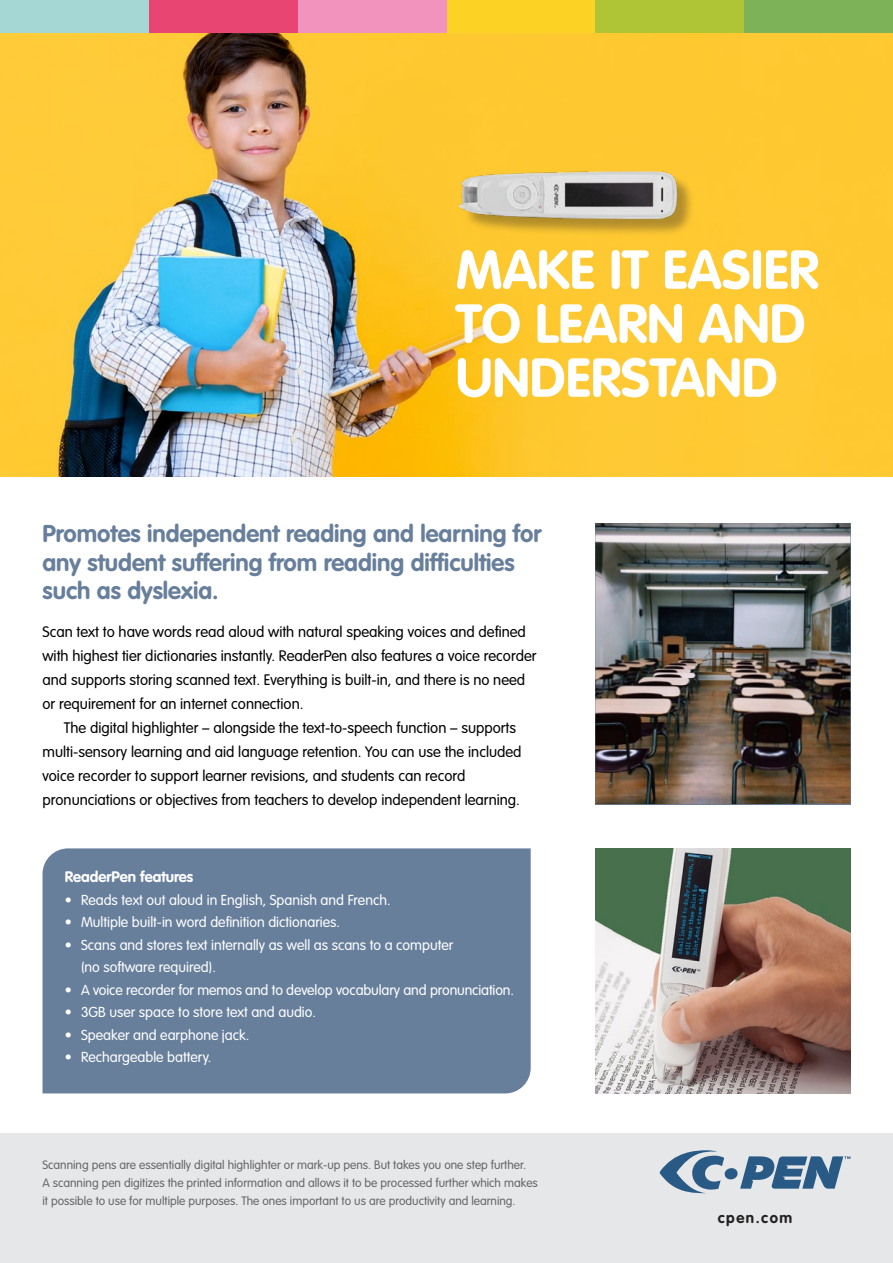
<style>
.page{position:relative;width:893px;height:1263px;background:#fff}
.page>*{position:absolute;margin:0;border:0;box-sizing:border-box;transform-origin:0 0}
.t1{font:700 54px/54px "VAG Rounded";color:#fff}
.t2{font:700 24px/28.8px "VAG Rounded";color:#687f9c}
.t3{font:300 15px/24px "VAG Rounded";color:#000}
.t4{font:700 15px "VAG Rounded";color:#fff}
.t5{font:700 15px "VAG Rounded";letter-spacing:.1em;color:#231f20}
.t6{font:300 14.25px/22.5px "VAG Rounded";color:#fff}
.t7{font:300 12px/18px "VAG Rounded";color:#666}
</style>
<div class="page">
<div style="left:43px;top:848px;width:488px;height:245px;background:#687f9c"></div>
<img style="left:0;top:32px;width:133px;height:444px">
<img style="left:133px;top:32px;width:760px;height:444px">
<div style="left:462px;top:174px;width:232px;height:63px;background:#231f20;opacity:.35"></div>
<img style="left:446px;top:165px;width:251px;height:60px">
<img style="left:595px;top:848px;width:255px;height:245px">
<div style="left:0;top:1133px;width:893px;height:130px;background:#e6e7e9"></div>
<img style="left:595px;top:523px;width:255px;height:281px">
<svg style="left:660px;top:1150px;width:190px;height:43px"></svg>
<div style="left:149px;top:0;width:149px;height:32px;background:#e94573"></div>
<div style="left:446px;top:0;width:149px;height:32px;background:#fcd225"></div>
<div style="left:595px;top:0;width:149px;height:32px;background:#afc536"></div>
<div style="left:744px;top:0;width:149px;height:32px;background:#7eb259"></div>
<div style="left:298px;top:0;width:148px;height:32px;background:#f293be"></div>
<div style="left:0;top:0;width:149px;height:32px;background:#a5d7d5"></div>
<h1 class="t1" style="left:456px;top:247px;width:364px">MAKE IT EASIER<br>TO LEARN AND<br>UNDERSTAND</h1>
<h2 class="t2" style="left:43px;top:521px;width:500px">Promotes independent reading and learning for any student suffering from reading difficulties such as dyslexia.</h2>
<p class="t3" style="left:43px;top:620px;width:496px">Scan text to have words read aloud with natural speaking voices and defined with highest tier dictionaries instantly. ReaderPen also features a voice recorder and supports storing scanned text. Everything is built-in, and there is no need or requirement for an internet connection.</p>
<p class="t3" style="left:43px;top:716px;width:481px;text-indent:21px">The digital highlighter – alongside the text-to-speech function – supports multi-sensory learning and aid language retention. You can use the included voice recorder to support learner revisions, and students can record pronunciations or objectives from teachers to develop independent learning.</p>
<p class="t4" style="left:65px;top:871px;width:130px">ReaderPen features</p>
<p class="t6" style="left:65px;top:890px;width:327px">• Reads text out aloud in English, Spanish and French.</p>
<p class="t6" style="left:65px;top:912px;width:277px">• Multiple built-in word definition dictionaries.</p>
<p class="t6" style="left:81px;top:935px;width:374px;text-indent:-16px">• Scans and stores text internally as well as scans to a computer (no software required).</p>
<p class="t6" style="left:65px;top:980px;width:451px">• A voice recorder for memos and to develop vocabulary and pronunciation.</p>
<p class="t6" style="left:65px;top:1002px;width:253px">• 3GB user space to store text and audio.</p>
<p class="t6" style="left:65px;top:1025px;width:186px">• Speaker and earphone jack.</p>
<p class="t6" style="left:65px;top:1047px;width:148px">• Rechargeable battery.</p>
<p class="t7" style="left:43px;top:1156px;width:497px">Scanning pens are essentially digital highlighter or mark-up pens. But takes you one step further.<br>A scanning pen digitizes the printed information and allows it to be processed further which makes it possible to use for multiple purposes. The ones important to us are productivity and learning.</p>
<p class="t5" style="left:718px;top:1211px;width:76px">cpen.com</p>
</div>
